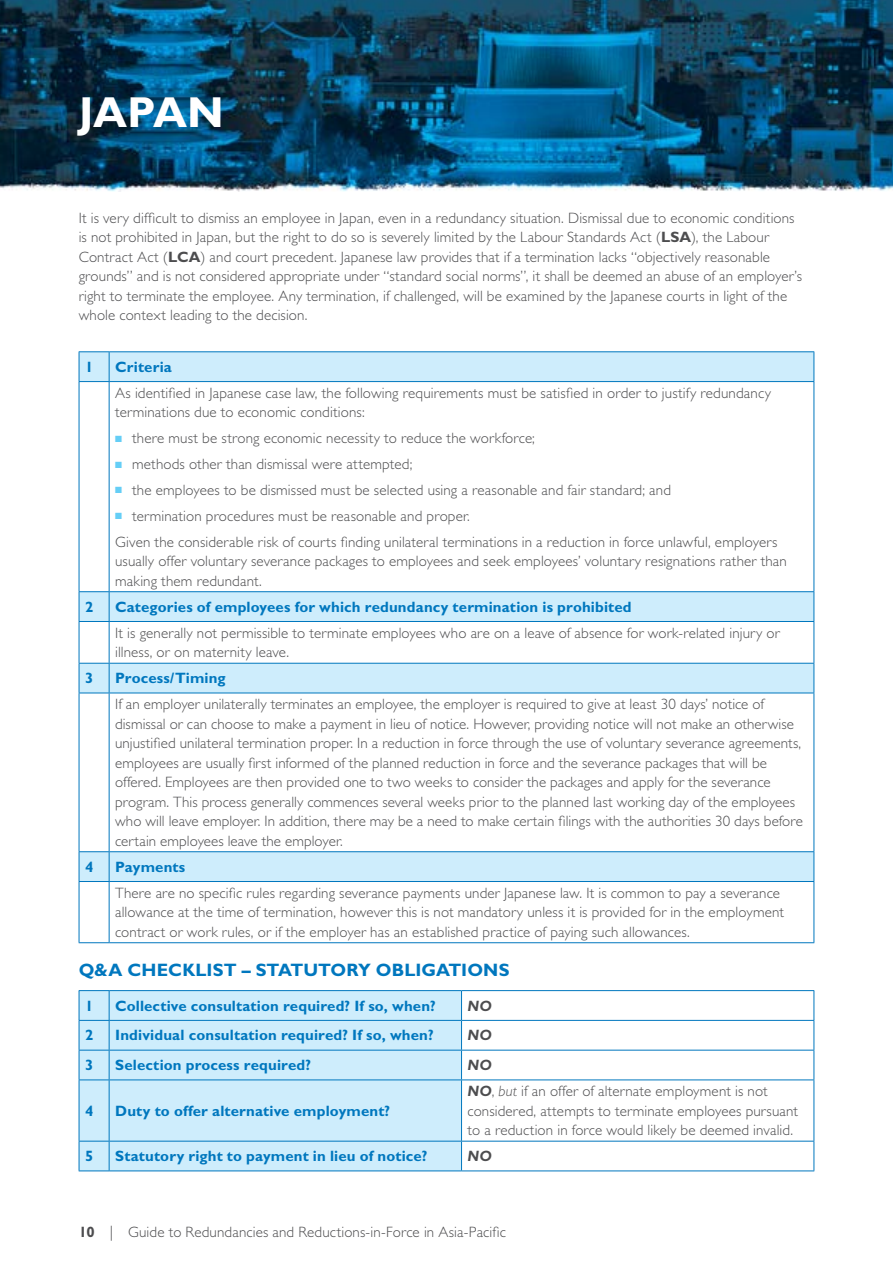
<style>
.page{position:relative;width:893px;height:1263px;background:#fff}
.page>*{position:absolute;margin:0;border:0;box-sizing:border-box;transform-origin:0 0}
.t1{font:700 43.5px "Gill Sans Std";color:#fff}
.t2{font:700 18px "Gill Sans Std";letter-spacing:.005em;color:#0077be}
.t3{font:300 15px/19.5px "Gill Sans Std";letter-spacing:.01em;color:#4d4d4f}
.t4{font:700 15px "Gill Sans Std";letter-spacing:.01em;color:#0077be}
.t5{font:italic 700 15px "Gill Sans Std";letter-spacing:.015em;color:#4d4d4f}
.s1{font-weight:700}
.s2{color:#65cef6}
.s3{font-weight:700;font-style:italic}
.s4{font-style:italic}
</style>
<div class="page">
<img style="left:0;top:0;width:893px;height:191px">
<svg style="left:80px;top:352px;width:734px;height:529px"></svg>
<hr style="left:109px;top:351px;width:705px;height:1px;background:#0077be">
<svg style="left:814px;top:352px;width:1px;height:29px"></svg>
<hr style="left:109px;top:381px;width:705px;height:1px;background:#0077be">
<hr style="left:79px;top:382px;width:1px;height:209px;background:#0077be">
<hr style="left:109px;top:382px;width:1px;height:209px;background:#0077be">
<hr style="left:814px;top:382px;width:1px;height:209px;background:#0077be">
<hr style="left:79px;top:622px;width:1px;height:41px;background:#0077be">
<hr style="left:109px;top:622px;width:1px;height:41px;background:#0077be">
<hr style="left:814px;top:622px;width:1px;height:41px;background:#0077be">
<hr style="left:79px;top:693px;width:1px;height:158px;background:#0077be">
<hr style="left:109px;top:693px;width:1px;height:158px;background:#0077be">
<hr style="left:814px;top:693px;width:1px;height:158px;background:#0077be">
<hr style="left:79px;top:882px;width:1px;height:60px;background:#0077be">
<hr style="left:109px;top:882px;width:1px;height:60px;background:#0077be">
<hr style="left:814px;top:882px;width:1px;height:60px;background:#0077be">
<hr style="left:79px;top:942px;width:30px;height:1px;background:#0077be">
<hr style="left:109px;top:942px;width:705px;height:1px;background:#0077be">
<hr style="left:79px;top:351px;width:30px;height:1px;background:#0077be">
<svg style="left:79px;top:352px;width:1px;height:29px"></svg>
<svg style="left:109px;top:352px;width:1px;height:29px"></svg>
<hr style="left:79px;top:381px;width:30px;height:1px;background:#0077be">
<hr style="left:79px;top:591px;width:30px;height:1px;background:#0077be">
<svg style="left:79px;top:592px;width:1px;height:29px"></svg>
<hr style="left:79px;top:621px;width:30px;height:1px;background:#0077be">
<hr style="left:109px;top:591px;width:705px;height:1px;background:#0077be">
<svg style="left:109px;top:592px;width:1px;height:29px"></svg>
<svg style="left:814px;top:592px;width:1px;height:29px"></svg>
<hr style="left:109px;top:621px;width:705px;height:1px;background:#0077be">
<hr style="left:79px;top:663px;width:30px;height:1px;background:#0077be">
<svg style="left:79px;top:664px;width:1px;height:29px"></svg>
<hr style="left:79px;top:693px;width:30px;height:1px;background:#0077be">
<hr style="left:109px;top:663px;width:705px;height:1px;background:#0077be">
<svg style="left:109px;top:664px;width:1px;height:29px"></svg>
<svg style="left:814px;top:664px;width:1px;height:29px"></svg>
<hr style="left:109px;top:693px;width:705px;height:1px;background:#0077be">
<hr style="left:79px;top:851px;width:30px;height:1px;background:#0077be">
<svg style="left:79px;top:852px;width:1px;height:29px"></svg>
<hr style="left:79px;top:881px;width:30px;height:1px;background:#0077be">
<hr style="left:109px;top:851px;width:705px;height:1px;background:#0077be">
<svg style="left:109px;top:852px;width:1px;height:29px"></svg>
<svg style="left:814px;top:852px;width:1px;height:29px"></svg>
<hr style="left:109px;top:881px;width:705px;height:1px;background:#0077be">
<div style="left:80px;top:991px;width:381px;height:179px;background:#ceedfc"></div>
<svg style="left:462px;top:991px;width:352px;height:179px"></svg>
<hr style="left:79px;top:990px;width:30px;height:1px;background:#0077be">
<hr style="left:79px;top:1020px;width:30px;height:1px;background:#0077be">
<hr style="left:79px;top:1050px;width:30px;height:1px;background:#0077be">
<svg style="left:79px;top:991px;width:1px;height:88px"></svg>
<hr style="left:79px;top:1079px;width:30px;height:1px;background:#0077be">
<hr style="left:79px;top:1080px;width:1px;height:61px;background:#0077be">
<hr style="left:79px;top:1141px;width:30px;height:1px;background:#0077be">
<svg style="left:79px;top:1141px;width:1px;height:29px"></svg>
<hr style="left:79px;top:1170px;width:30px;height:1px;background:#0077be">
<hr style="left:109px;top:990px;width:353px;height:1px;background:#0077be">
<hr style="left:462px;top:990px;width:352px;height:1px;background:#0077be">
<hr style="left:109px;top:1020px;width:353px;height:1px;background:#0077be">
<hr style="left:462px;top:1020px;width:352px;height:1px;background:#0077be">
<hr style="left:109px;top:1050px;width:353px;height:1px;background:#0077be">
<svg style="left:109px;top:991px;width:1px;height:88px"></svg>
<hr style="left:462px;top:1050px;width:352px;height:1px;background:#0077be">
<svg style="left:461px;top:991px;width:1px;height:88px"></svg>
<svg style="left:814px;top:991px;width:1px;height:88px"></svg>
<hr style="left:109px;top:1079px;width:353px;height:1px;background:#0077be">
<hr style="left:109px;top:1080px;width:1px;height:61px;background:#0077be">
<hr style="left:462px;top:1079px;width:352px;height:1px;background:#0077be">
<hr style="left:461px;top:1080px;width:1px;height:61px;background:#0077be">
<hr style="left:814px;top:1080px;width:1px;height:61px;background:#0077be">
<hr style="left:109px;top:1141px;width:353px;height:1px;background:#0077be">
<svg style="left:109px;top:1141px;width:1px;height:29px"></svg>
<hr style="left:462px;top:1141px;width:352px;height:1px;background:#0077be">
<svg style="left:461px;top:1141px;width:1px;height:29px"></svg>
<svg style="left:814px;top:1141px;width:1px;height:29px"></svg>
<hr style="left:109px;top:1170px;width:353px;height:1px;background:#0077be">
<hr style="left:462px;top:1170px;width:352px;height:1px;background:#0077be">
<h1 class="t1" style="left:79px;top:87px;width:147px">Japan</h1>
<p class="t3" style="left:79px;top:208px;width:717px">It is very difficult to dismiss an employee in Japan, even in a redundancy situation. Dismissal due to economic conditions is not prohibited in Japan, but the right to do so is severely limited by the Labour Standards Act (<span class="s1">LSA</span></p>
<p class="t3" style="left:691px;top:228px;width:80px">), the Labour</p>
<p class="t3" style="left:79px;top:247px;width:725px;text-indent:122px">) and court precedent. Japanese law provides that if a termination lacks “objectively reasonable grounds” and is not considered appropriate under “standard social norms”, it shall be deemed an abuse of an employer’s right to terminate the employee. Any termination, if challenged, will be examined by the Japanese courts in light of the whole context leading to the decision.</p>
<p class="t4" style="left:85px;top:358px;width:10px">1</p>
<p class="t4" style="left:115px;top:358px;width:58px">Criteria</p>
<p class="t3" style="left:115px;top:383px;width:657px">As identified in Japanese case law, the following requirements must be satisfied in order to justify redundancy terminations due to economic conditions:</p>
<p class="t3" style="left:115px;top:429px;width:421px"><span class="s2">■</span> there must be strong economic necessity to reduce the workforce;</p>
<p class="t3" style="left:115px;top:454px;width:299px"><span class="s2">■</span> methods other than dismissal were attempted;</p>
<p class="t3" style="left:115px;top:480px;width:557px"><span class="s2">■</span> the employees to be dismissed must be selected using a reasonable and fair standard; and</p>
<p class="t3" style="left:115px;top:503px;width:664px;line-height:25.8px"><span class="s2">■</span> termination procedures must be reasonable and proper.<br>Given the considerable risk of courts finding unilateral terminations in a reduction in force unlawful, employers</p>
<p class="t3" style="left:115px;top:552px;width:673px">usually offer voluntary severance packages to employees and seek employees’ voluntary resignations rather than making them redundant.</p>
<p class="t4" style="left:85px;top:598px;width:10px">2</p>
<p class="t4" style="left:115px;top:598px;width:518px">Categories of employees for which redundancy termination is prohibited</p>
<p class="t3" style="left:115px;top:623px;width:666px">It is generally not permissible to terminate employees who are on a leave of absence for work-related injury or illness, or on maternity leave.</p>
<p class="t4" style="left:85px;top:669px;width:10px">3</p>
<p class="t4" style="left:115px;top:669px;width:112px">Process/Timing</p>
<p class="t3" style="left:115px;top:695px;width:689px">If an employer unilaterally terminates an employee, the employer is required to give at least 30 days’ notice of dismissal or can choose to make a payment in lieu of notice. However, providing notice will not make an otherwise unjustified unilateral termination proper. In a reduction in force through the use of voluntary severance agreements, employees are usually first informed of the planned reduction in force and the severance packages that will be offered. Employees are then provided one to two weeks to consider the packages and apply for the severance program. This process generally commences several weeks prior to the planned last working day of the employees who will leave employer. In addition, there may be a need to make certain filings with the authorities 30 days before certain employees leave the employer.</p>
<p class="t4" style="left:85px;top:858px;width:10px">4</p>
<p class="t4" style="left:115px;top:858px;width:72px">Payments</p>
<p class="t3" style="left:115px;top:883px;width:670px">There are no specific rules regarding severance payments under Japanese law. It is common to pay a severance allowance at the time of termination, however this is not mandatory unless it is provided for in the employment contract or work rules, or if the employer has an established practice of paying such allowances.</p>
<p class="t2" style="left:79px;top:959px;width:433px">Q&amp;A Checklist – Statutory Obligations</p>
<p class="t4" style="left:85px;top:997px;width:10px">1</p>
<p class="t4" style="left:115px;top:997px;width:322px">Collective consultation required? If so, when?</p>
<p class="t5" style="left:468px;top:997px;width:26px">NO</p>
<p class="t4" style="left:85px;top:1026px;width:10px">2</p>
<p class="t4" style="left:115px;top:1026px;width:320px">I ndividual consultation required? If so, when?</p>
<p class="t5" style="left:468px;top:1027px;width:26px">NO</p>
<p class="t4" style="left:85px;top:1056px;width:10px">3</p>
<p class="t4" style="left:115px;top:1056px;width:197px">Selection process required?</p>
<p class="t5" style="left:468px;top:1056px;width:26px">NO</p>
<p class="t4" style="left:85px;top:1102px;width:10px">4</p>
<p class="t4" style="left:115px;top:1102px;width:277px">Duty to offer alternative employment?</p>
<p class="t3" style="left:79px;top:247px;width:101px">Contract Act (<span class="s1">LCA</span></p>
<p class="t3" style="left:468px;top:1081px;width:332px"><span class="s3">NO</span>, <span class="s4">but</span> if an offer of alternate employment is not considered, attempts to terminate employees pursuant to a reduction in force would likely be deemed invalid.</p>
<p class="t4" style="left:85px;top:1147px;width:10px">5</p>
<p class="t4" style="left:115px;top:1147px;width:314px">Statutory right to payment in lieu of notice?</p>
<p class="t5" style="left:468px;top:1147px;width:26px">NO</p>
<p class="t3" style="left:79px;top:1222px;width:429px"><span class="s1">10</span> | Guide to Redundancies and Reductions-in-Force in Asia-Pacific</p>
</div>
